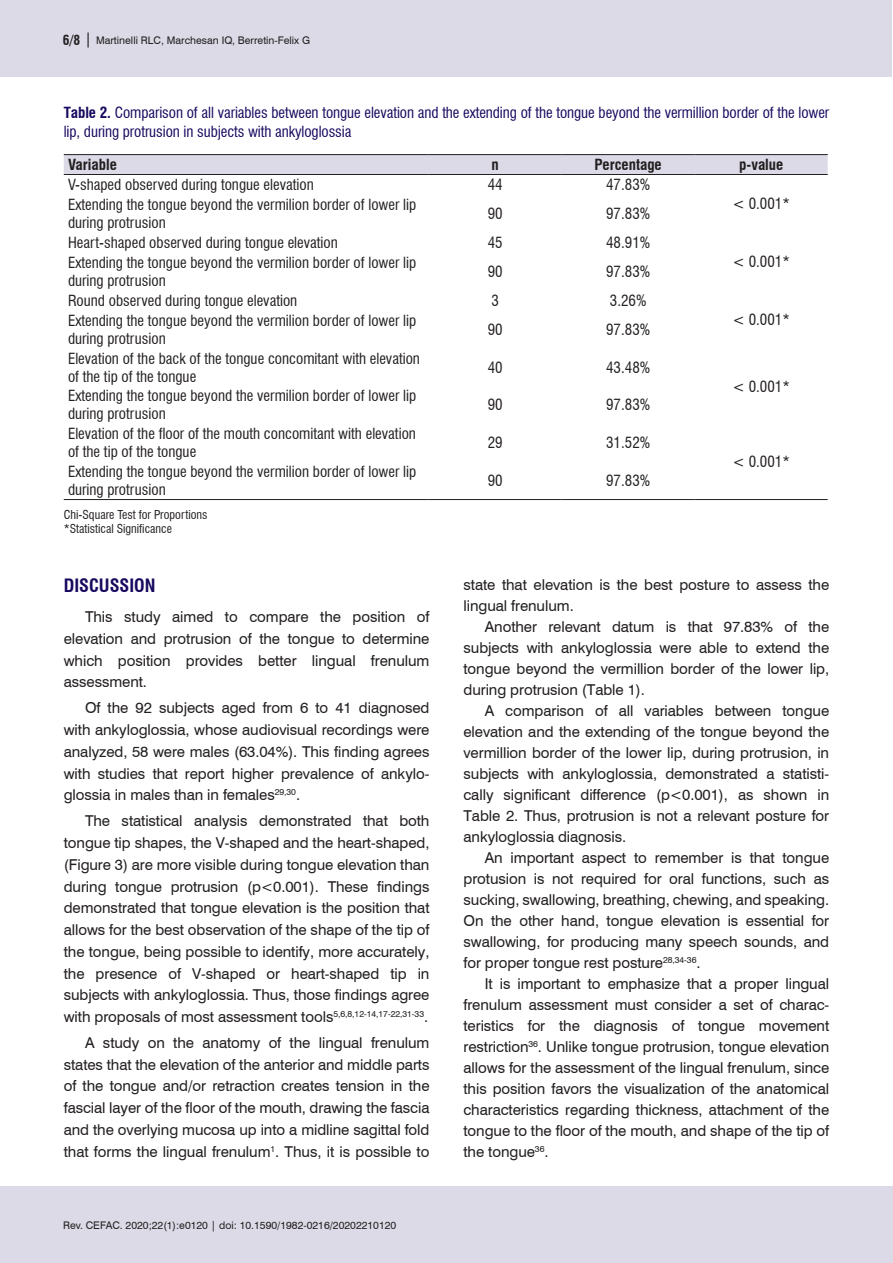
<style>
.page{position:relative;width:893px;height:1263px;background:#fff}
.page>*{position:absolute;margin:0;border:0;box-sizing:border-box;transform-origin:0 0}
.Nivel_1{font:700 condensed 18px "Swiss 721 BT";color:#18085f}
.Corpo_do_texto_INGL{font:15px/21px "Swiss 721 BT";letter-spacing:-.005em;color:#231f20;text-align:justify}
.Texto_tabelas{font:condensed 15px/18px "Swiss 721 BT";color:#231f20}
.Titulo_tabelas_e_gr{font:condensed 15px/19.5px "Swiss 721 BT";letter-spacing:-.005em;color:#18085f}
.Texto_tabelas-2{font:700 condensed 15px "Swiss 721 BT";color:#231f20}
.Legendas{font:condensed 12px "Swiss 721 BT";color:#231f20}
.t1{font:10.5px "Swiss 721 BT";color:#231f20}
.s1{font-weight:700;font-stretch:condensed;font-size:13.5px}
.s2{font-size:15px}
.s3{font-weight:700}
</style>
<div class="page">
<div style="left:0;top:1186px;width:892px;height:77px;background:#dcdae7"></div>
<div style="left:0;top:0;width:892px;height:77px;background:#dcdae7"></div>
<div style="left:64px;top:155px;width:764px;height:19px;background:#dcdae7"></div>
<hr style="left:64px;top:174px;width:365px;height:1px;background:#231f20">
<hr style="left:429px;top:174px;width:133px;height:1px;background:#231f20">
<hr style="left:562px;top:174px;width:133px;height:1px;background:#231f20">
<hr style="left:695px;top:174px;width:133px;height:1px;background:#231f20">
<hr style="left:64px;top:154px;width:365px;height:1px;background:#231f20">
<hr style="left:429px;top:154px;width:133px;height:1px;background:#231f20">
<hr style="left:562px;top:154px;width:133px;height:1px;background:#231f20">
<hr style="left:695px;top:154px;width:133px;height:1px;background:#231f20">
<hr style="left:695px;top:499px;width:133px;height:1px;background:#231f20">
<hr style="left:64px;top:499px;width:365px;height:1px;background:#231f20">
<hr style="left:429px;top:499px;width:133px;height:1px;background:#231f20">
<hr style="left:562px;top:499px;width:133px;height:1px;background:#231f20">
<p class="t1" style="left:63px;top:33px;width:249px"><span class="s1">6/8</span> <span class="s2">|</span> Martinelli RLC, Marchesan IQ, Berretin-Felix G</p>
<p class="Titulo_tabelas_e_gr" style="left:64px;top:102px;width:767px"><span class="s3">Table 2.</span> Comparison of all variables between tongue elevation and the extending of the tongue beyond the vermillion border of the lower lip, during protrusion in subjects with ankyloglossia</p>
<p class="Texto_tabelas-2" style="left:68px;top:156px;width:50px">Variable</p>
<p class="Texto_tabelas-2" style="left:492px;top:156px;width:9px">n</p>
<p class="Texto_tabelas-2" style="left:595px;top:156px;width:69px">Percentage</p>
<p class="Texto_tabelas-2" style="left:739px;top:156px;width:46px">p-value</p>
<p class="Texto_tabelas" style="left:68px;top:176px;width:247px">V-shaped observed during tongue elevation</p>
<p class="Texto_tabelas" style="left:488px;top:176px;width:16px">44</p>
<p class="Texto_tabelas" style="left:606px;top:176px;width:46px">47.83%</p>
<p class="Texto_tabelas" style="left:68px;top:196px;width:350px">Extending the tongue beyond the vermilion border of lower lip</p>
<p class="Texto_tabelas" style="left:732px;top:195px;width:59px">&lt; 0.001*</p>
<p class="Texto_tabelas" style="left:68px;top:214px;width:99px">during protrusion</p>
<p class="Texto_tabelas" style="left:488px;top:205px;width:16px">90</p>
<p class="Texto_tabelas" style="left:606px;top:205px;width:46px">97.83%</p>
<p class="Texto_tabelas" style="left:68px;top:233px;width:271px">Heart-shaped observed during tongue elevation</p>
<p class="Texto_tabelas" style="left:488px;top:233px;width:16px">45</p>
<p class="Texto_tabelas" style="left:606px;top:233px;width:46px">48.91%</p>
<p class="Texto_tabelas" style="left:68px;top:253px;width:350px">Extending the tongue beyond the vermilion border of lower lip</p>
<p class="Texto_tabelas" style="left:732px;top:252px;width:59px">&lt; 0.001*</p>
<p class="Texto_tabelas" style="left:68px;top:271px;width:99px">during protrusion</p>
<p class="Texto_tabelas" style="left:488px;top:262px;width:16px">90</p>
<p class="Texto_tabelas" style="left:606px;top:262px;width:46px">97.83%</p>
<p class="Texto_tabelas" style="left:68px;top:291px;width:231px">Round observed during tongue elevation</p>
<p class="Texto_tabelas" style="left:491px;top:291px;width:9px">3</p>
<p class="Texto_tabelas" style="left:610px;top:291px;width:38px">3.26%</p>
<p class="Texto_tabelas" style="left:68px;top:311px;width:350px">Extending the tongue beyond the vermilion border of lower lip</p>
<p class="Texto_tabelas" style="left:732px;top:310px;width:59px">&lt; 0.001*</p>
<p class="Texto_tabelas" style="left:68px;top:329px;width:99px">during protrusion</p>
<p class="Texto_tabelas" style="left:488px;top:320px;width:16px">90</p>
<p class="Texto_tabelas" style="left:606px;top:320px;width:46px">97.83%</p>
<p class="Texto_tabelas" style="left:68px;top:349px;width:353px">Elevation of the back of the tongue concomitant with elevation of the tip of the tongue</p>
<p class="Texto_tabelas" style="left:488px;top:358px;width:16px">40</p>
<p class="Texto_tabelas" style="left:606px;top:358px;width:46px">43.48%</p>
<p class="Texto_tabelas" style="left:68px;top:387px;width:350px">Extending the tongue beyond the vermilion border of lower lip during protrusion</p>
<p class="Texto_tabelas" style="left:488px;top:396px;width:16px">90</p>
<p class="Texto_tabelas" style="left:606px;top:396px;width:46px">97.83%</p>
<p class="Texto_tabelas" style="left:68px;top:425px;width:349px">Elevation of the floor of the mouth concomitant with elevation of the tip of the tongue</p>
<p class="Texto_tabelas" style="left:488px;top:434px;width:16px">29</p>
<p class="Texto_tabelas" style="left:606px;top:434px;width:46px">31.52%</p>
<p class="Texto_tabelas" style="left:68px;top:463px;width:350px">Extending the tongue beyond the vermilion border of lower lip during protrusion</p>
<p class="Texto_tabelas" style="left:488px;top:472px;width:16px">90</p>
<p class="Texto_tabelas" style="left:606px;top:472px;width:46px">97.83%</p>
<p class="Legendas" style="left:64px;top:507px;width:145px">Chi-Square Test for Proportions</p>
<p class="Legendas" style="left:64px;top:521px;width:110px">*Statistical Significance</p>
<p class="Texto_tabelas" style="left:732px;top:377px;width:59px">&lt; 0.001*</p>
<p class="Texto_tabelas" style="left:732px;top:453px;width:59px">&lt; 0.001*</p>
<p class="Nivel_1" style="left:64px;top:574px;width:93px">DISCUSSION</p>
<p class="Corpo_do_texto_INGL" style="left:64px;top:605px;width:367px;line-height:21.8px;text-indent:21px">This study aimed to compare the position of elevation and protrusion of the tongue to determine which position provides better lingual frenulum assessment.</p>
<p class="Corpo_do_texto_INGL" style="left:64px;top:696px;width:367px;line-height:21.8px;text-indent:21px">Of the 92 subjects aged from 6 to 41 diagnosed with ankyloglossia, whose audiovisual recordings were analyzed, 58 were males (63.04%). This finding agrees with studies that report higher prevalence of ankylo&shy;glossia in males than in females<sup>29,30</sup>.</p>
<p class="Corpo_do_texto_INGL" style="left:64px;top:809px;width:367px;line-height:21.8px;text-indent:21px">The statistical analysis demonstrated that both tongue tip shapes, the V-shaped and the heart-shaped, (Figure 3) are more visible during tongue elevation than during tongue protrusion (p&lt;0.001). These findings demonstrated that tongue elevation is the position that allows for the best observation of the shape of the tip of the tongue, being possible to identify, more accurately, the presence of V-shaped or heart-shaped tip in subjects with ankyloglossia. Thus, those findings agree with proposals of most assessment tools<sup>5,6,8,12-14,17-22,31-33</sup>.</p>
<p class="Corpo_do_texto_INGL" style="left:64px;top:1031px;width:367px;line-height:21.8px;text-indent:21px">A study on the anatomy of the lingual frenulum states that the elevation of the anterior and middle parts of the tongue and/or retraction creates tension in the fascial layer of the floor of the mouth, drawing the fascia and the overlying mucosa up into a midline sagittal fold that forms the lingual frenulum<sup>1</sup>. Thus, it is possible to</p>
<p class="t1" style="left:63px;top:1218px;width:335px">Rev. CEFAC. 2020;22(1):e0120 | doi: 10.1590/1982-0216/20202210120</p>
<p class="Corpo_do_texto_INGL" style="left:463px;top:573px;width:367px">state that elevation is the best posture to assess the lingual frenulum.</p>
<p class="Corpo_do_texto_INGL" style="left:463px;top:615px;width:367px;text-indent:21px">Another relevant datum is that 97.83% of the subjects with ankyloglossia were able to extend the tongue beyond the vermillion border of the lower lip, during protrusion (Table 1).</p>
<p class="Corpo_do_texto_INGL" style="left:463px;top:699px;width:367px;text-indent:21px">A comparison of all variables between tongue elevation and the extending of the tongue beyond the vermillion border of the lower lip, during protrusion, in subjects with ankyloglossia, demonstrated a statisti&shy;cally significant difference (p&lt;0.001), as shown in Table 2. Thus, protrusion is not a relevant posture for ankyloglossia diagnosis.</p>
<p class="Corpo_do_texto_INGL" style="left:463px;top:846px;width:367px;text-indent:21px">An important aspect to remember is that tongue protusion is not required for oral functions, such as sucking, swallowing, breathing, chewing, and speaking.<br>On the other hand, tongue elevation is essential for swallowing, for producing many speech sounds, and for proper tongue rest posture<sup>28,34-36</sup>.</p>
<p class="Corpo_do_texto_INGL" style="left:463px;top:972px;width:367px;text-indent:21px">It is important to emphasize that a proper lingual frenulum assessment must consider a set of charac&shy;teristics for the diagnosis of tongue movement restriction<sup>36</sup>. Unlike tongue protrusion, tongue elevation allows for the assessment of the lingual frenulum, since this position favors the visualization of the anatomical characteristics regarding thickness, attachment of the tongue to the floor of the mouth, and shape of the tip of the tongue<sup>36</sup>.</p>
</div>
